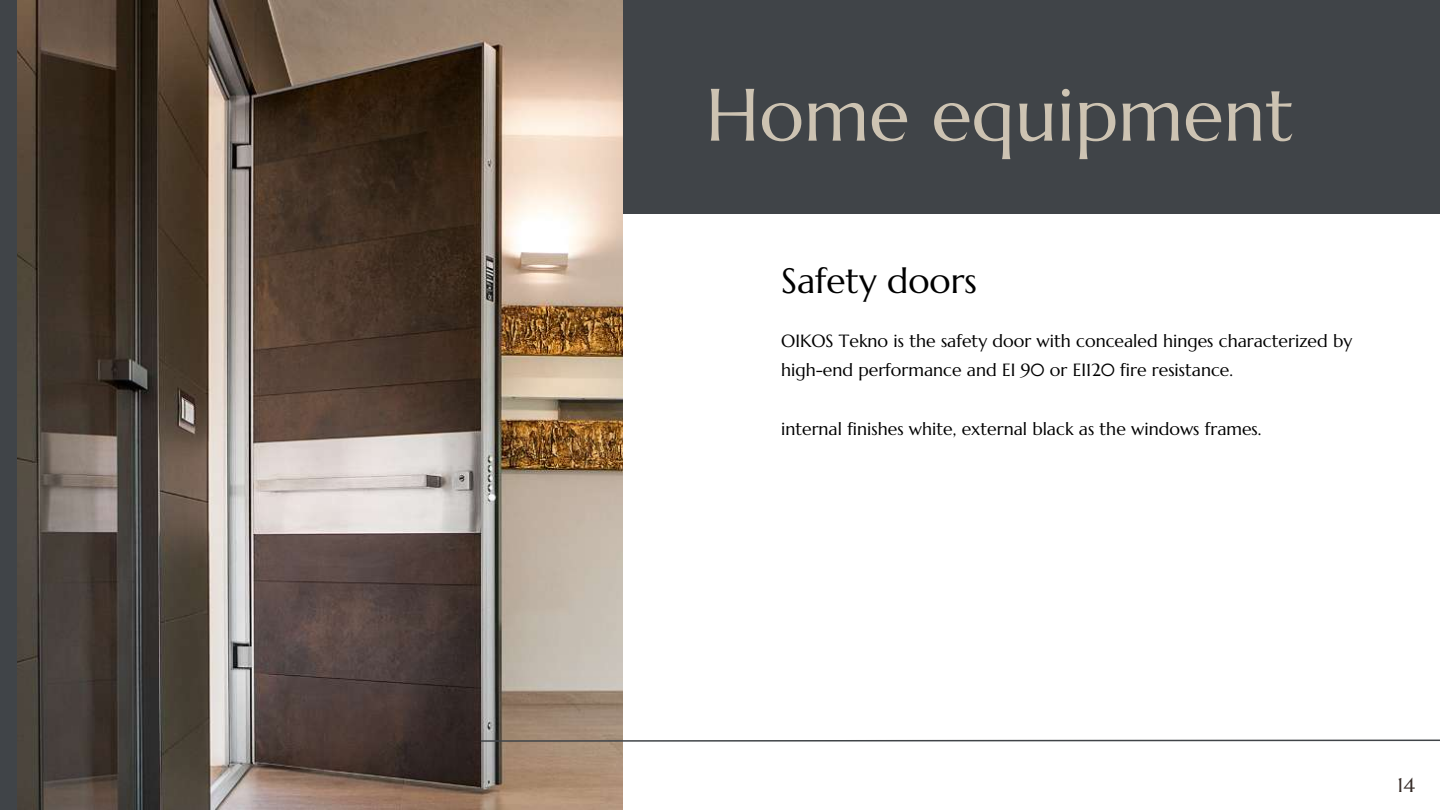
<style>
.page{position:relative;width:1440px;height:810px;background:#fff}
.page>*{position:absolute;margin:0;border:0;box-sizing:border-box;transform-origin:0 0}
.t1{font:74px "Marcellus";color:#cdc3b2}
.t2{font:35.2px "Marcellus";color:#000}
.t3{font:20.2px "Marcellus";color:#352a26}
.t4{font:17.7px/29.2px "Marcellus";color:#000}
</style>
<div class="page">
<div style="left:0;top:0;width:19px;height:810px;background:#404448"></div>
<div style="left:241px;top:0;width:1199px;height:214px;background:#404448"></div>
<img style="left:18px;top:0;width:605px;height:810px">
<svg style="left:479px;top:739px;width:961px;height:4px"></svg>
<h1 class="t1" style="left:706px;top:69px;width:590px">Home equipment</h1>
<h2 class="t2" style="left:781px;top:259px;width:197px">Safety doors</h2>
<p class="t4" style="left:781px;top:326px;width:573px">OIKOS Tekno is the safety door with concealed hinges characterized by high-end performance and EI 90 or EI120 fire resistance.</p>
<p class="t4" style="left:781px;top:414px;width:482px">internal finishes white, external black as the windows frames.</p>
<p class="t3" style="left:1398px;top:773px;width:19px">14</p>
</div>
